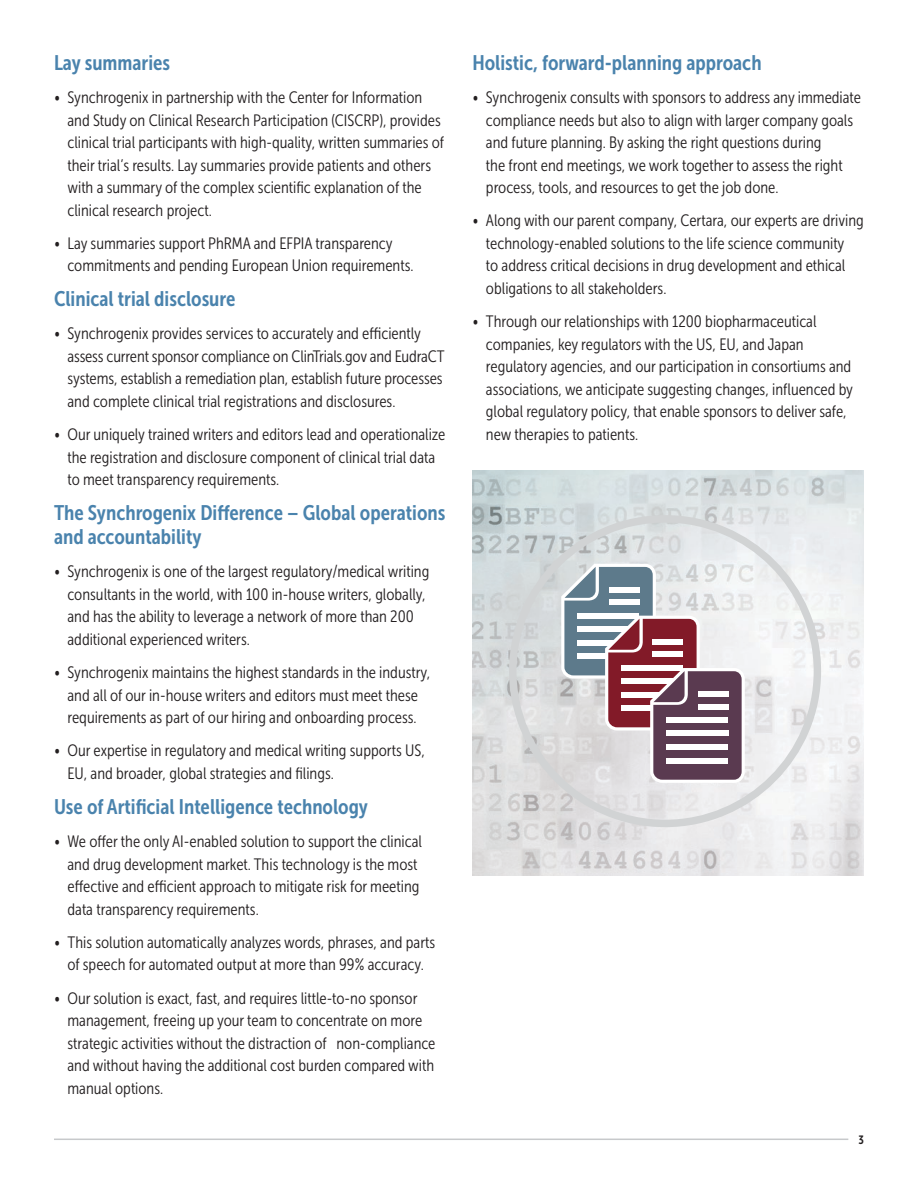
<style>
.page{position:relative;width:918px;height:1188px;background:#fff}
.page>*{position:absolute;margin:0;border:0;box-sizing:border-box;transform-origin:0 0}
.t1{font:21px/24px "Museo Sans Cond 700";color:#4a83ad}
.t2{font:16.5px/22.5px "Museo Sans Cond 300";color:#231f20}
.t3{font:12px "Museo Sans Cond 700";color:#231f20}
</style>
<div class="page">
<hr style="left:54px;top:1139px;width:794px;height:1px;background:#c7c9cb">
<img style="left:472px;top:471px;width:392px;height:405px">
<svg style="left:509px;top:515px;width:312px;height:312px"></svg>
<svg style="left:558px;top:561px;width:190px;height:225px"></svg>
<div style="left:666px;top:717px;width:62px;height:6px;background:#fff"></div>
<div style="left:666px;top:744px;width:62px;height:5px;background:#fff"></div>
<div style="left:666px;top:758px;width:62px;height:6px;background:#fff"></div>
<div style="left:666px;top:731px;width:62px;height:5px;background:#fff"></div>
<div style="left:698px;top:704px;width:30px;height:5px;background:#fff"></div>
<div style="left:698px;top:691px;width:30px;height:6px;background:#fff"></div>
<p class="t1" style="left:54px;top:51px;width:118px">Lay summaries</p>
<p class="t2" style="left:67px;top:86px;width:378px;text-indent:-13px">• Synchrogenix in partnership with the Center for Information and Study on Clinical Research Participation (CISCRP), provides clinical trial participants with high-quality, written summaries of their trial’s results. Lay summaries provide patients and others with a summary of the complex scientific explanation of the clinical research project.</p>
<p class="t2" style="left:67px;top:232px;width:348px;text-indent:-13px">• Lay summaries support PhRMA and EFPIA transparency commitments and pending European Union requirements.</p>
<p class="t1" style="left:54px;top:287px;width:183px">Clinical trial disclosure</p>
<p class="t2" style="left:67px;top:323px;width:379px;text-indent:-13px">• Synchrogenix provides services to accurately and efficiently assess current sponsor compliance on ClinTrials.gov and EudraCT systems, establish a remediation plan, establish future processes and complete clinical trial registrations and disclosures.</p>
<p class="t2" style="left:67px;top:423px;width:380px;text-indent:-13px">• Our uniquely trained writers and editors lead and operationalize the registration and disclosure component of clinical trial data to meet transparency requirements.</p>
<p class="t1" style="left:54px;top:501px;width:393px">The Synchrogenix Difference – Global operations and accountability</p>
<p class="t2" style="left:67px;top:561px;width:363px;text-indent:-13px">• Synchrogenix is one of the largest regulatory/medical writing consultants in the world, with 100 in-house writers, globally, and has the ability to leverage a network of more than 200 additional experienced writers.</p>
<p class="t2" style="left:54px;top:661px;width:378px;text-align:center">• Synchrogenix maintains the highest standards in the industry, and all of our in-house writers and editors must meet these requirements as part of our hiring and onboarding process.</p>
<p class="t2" style="left:67px;top:740px;width:359px;text-indent:-13px">• Our expertise in regulatory and medical writing supports US,<br>EU, and broader, global strategies and filings.</p>
<p class="t1" style="left:54px;top:795px;width:316px">Use of Artificial Intelligence technology</p>
<p class="t2" style="left:67px;top:830px;width:356px;text-indent:-13px">• We offer the only AI-enabled solution to support the clinical and drug development market. This technology is the most effective and efficient approach to mitigate risk for meeting data transparency requirements.</p>
<p class="t2" style="left:54px;top:931px;width:383px;text-align:center">• This solution automatically analyzes words, phrases, and parts of speech for automated output at more than 99% accuracy.</p>
<p class="t2" style="left:67px;top:987px;width:370px;text-indent:-13px">• Our solution is exact, fast, and requires little-to-no sponsor management, freeing up your team to concentrate on more strategic activities without the distraction of non-compliance and without having the additional cost burden compared with manual options.</p>
<p class="t1" style="left:472px;top:51px;width:291px">Holistic, forward-planning approach</p>
<p class="t2" style="left:486px;top:86px;width:377px;text-indent:-13px">• Synchrogenix consults with sponsors to address any immediate compliance needs but also to align with larger company goals and future planning. By asking the right questions during<br>the front end meetings, we work together to assess the right process, tools, and resources to get the job done.</p>
<p class="t2" style="left:486px;top:210px;width:379px;text-indent:-13px">• Along with our parent company, Certara, our experts are driving technology-enabled solutions to the life science community<br>to address critical decisions in drug development and ethical obligations to all stakeholders.</p>
<p class="t2" style="left:486px;top:310px;width:369px;text-indent:-13px">• Through our relationships with 1200 biopharmaceutical companies, key regulators with the US, EU, and Japan regulatory agencies, and our participation in consortiums and associations, we anticipate suggesting changes, influenced by global regulatory policy, that enable sponsors to deliver safe, new therapies to patients.</p>
<p class="t3" style="left:859px;top:1133px;width:7px">3</p>
</div>
